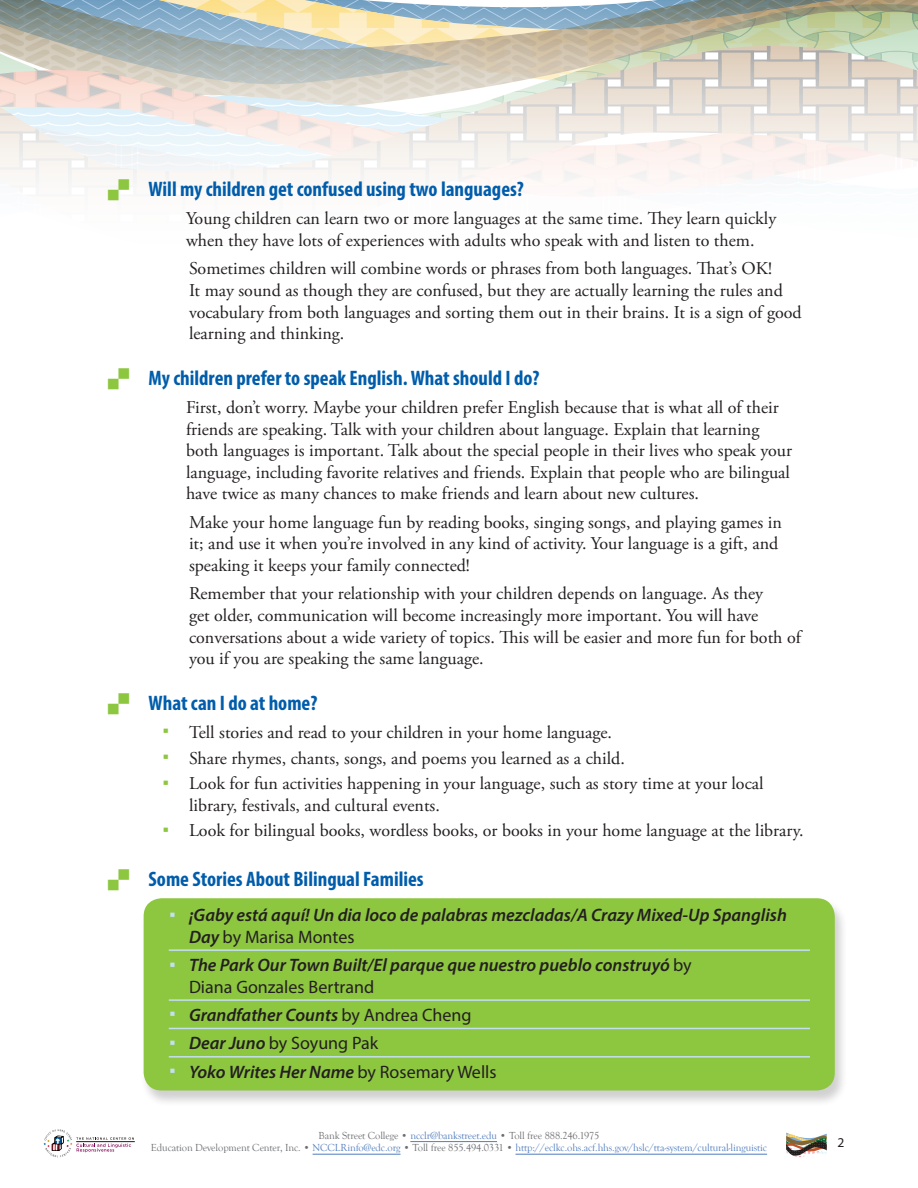
<style>
.page{position:relative;width:918px;height:1188px;background:#fff}
.page>*{position:absolute;margin:0;border:0;box-sizing:border-box;transform-origin:0 0}
.t1{font:700 condensed 21px "Myriad Pro";color:#015dab}
.t2{font:18px/21.6px "Adobe Garamond Pro";color:#231f20}
.t3{font:italic 600 18px/21.6px "Myriad Pro";color:#231f20}
.t4{font:18px "Myriad Pro";color:#231f20}
.t5{font:13.5px "Myriad Pro";color:#231f20}
.t6{font:10.5px/12.6px "Goudy Old Style T";letter-spacing:-.01em;color:#517dbd;text-align:center}
.s1{font-weight:400;font-style:normal}
.s2{font-weight:600;font-style:italic}
.s3{color:#6c6d70}
</style>
<div class="page">
<div style="left:140px;top:898px;width:708px;height:209px;background:#231f20;opacity:.21"></div>
<div style="left:144px;top:898px;width:691px;height:193px;background:#8dc63f;border-radius:18px"></div>
<svg style="left:0;top:0;width:918px;height:4px"></svg>
<svg style="left:0;top:4px;width:918px;height:26px"></svg>
<svg style="left:0;top:30px;width:918px;height:152px"></svg>
<svg style="left:786px;top:1133px;width:41px;height:24px"></svg>
<hr style="left:76px;top:1141px;width:59px;height:1px;background:#231f20">
<svg style="left:44px;top:1129px;width:90px;height:28px"></svg>
<hr style="left:410px;top:1141px;width:87px;height:1px;background:#517dbd">
<hr style="left:313px;top:1154px;width:88px;height:1px;background:#517dbd">
<hr style="left:515px;top:1154px;width:252px;height:1px;background:#517dbd">
<hr style="left:169px;top:949px;width:641px;height:2px;background:#c4dff1">
<hr style="left:169px;top:999px;width:641px;height:2px;background:#c4dff1">
<hr style="left:169px;top:1028px;width:641px;height:1px;background:#c4dff1">
<hr style="left:169px;top:1056px;width:641px;height:2px;background:#c4dff1">
<svg style="left:108px;top:179px;width:21px;height:3px"></svg>
<h3 class="t1" style="left:149px;top:176px;width:377px">Will my children get confused using two languages?</h3>
<p class="t2" style="left:186px;top:209px;width:592px">Young children can learn two or more languages at the same time. They learn quickly when they have lots of experiences with adults who speak with and listen to them.</p>
<p class="t2" style="left:189px;top:259px;width:614px">Sometimes children will combine words or phrases from both languages. That’s OK!<br>It may sound as though they are confused, but they are actually learning the rules and vocabulary from both languages and sorting them out in their brains. It is a sign of good learning and thinking.</p>
<h3 class="t1" style="left:149px;top:365px;width:392px">My children prefer to speak English. What should I do?</h3>
<p class="t2" style="left:186px;top:397px;width:608px">First, don’t worry. Maybe your children prefer English because that is what all of their friends are speaking. Talk with your children about language. Explain that learning both languages is important. Talk about the special people in their lives who speak your language, including favorite relatives and friends. Explain that people who are bilingual have twice as many chances to make friends and learn about new cultures.</p>
<p class="t2" style="left:189px;top:512px;width:594px">Make your home language fun by reading books, singing songs, and playing games in it; and use it when you’re involved in any kind of activity. Your language is a gift, and speaking it keeps your family connected!</p>
<p class="t2" style="left:189px;top:583px;width:613px">Remember that your relationship with your children depends on language. As they<br>get older, communication will become increasingly more important. You will have conversations about a wide variety of topics. This will be easier and more fun for both of you if you are speaking the same language.</p>
<h3 class="t1" style="left:149px;top:689px;width:170px">What can I do at home?</h3>
<p class="t2" style="left:189px;top:722px;width:425px">Tell stories and read to your children in your home language.</p>
<p class="t2" style="left:189px;top:748px;width:437px">Share rhymes, chants, songs, and poems you learned as a child.</p>
<p class="t2" style="left:189px;top:773px;width:576px">Look for fun activities happening in your language, such as story time at your local library, festivals, and cultural events.</p>
<p class="t2" style="left:189px;top:821px;width:616px">Look for bilingual books, wordless books, or books in your home language at the library.</p>
<h3 class="t1" style="left:149px;top:866px;width:277px">Some Stories About Bilingual Families</h3>
<p class="t3" style="left:189px;top:904px;width:599px">¡Gaby está aquí! Un dia loco de palabras mezcladas/A Crazy Mixed-Up Spanglish<br>Day <span class="s1">by Marisa Montes</span></p>
<p class="t3" style="left:189px;top:954px;width:504px">The Park Our Town Built/El parque que nuestro pueblo construyó <span class="s1">by<br>Diana Gonzales Bertrand</span></p>
<p class="t3" style="left:189px;top:1004px;width:284px">Grandfather Counts <span class="s1">by Andrea Cheng</span></p>
<p class="t4" style="left:189px;top:1032px;width:191px"><span class="s2">Dear Juno</span> by Soyung Pak</p>
<p class="t3" style="left:189px;top:1060px;width:309px">Yoko Writes Her Name <span class="s1">by Rosemary Wells</span></p>
<p class="t6" style="left:151px;top:1129px;width:618px"><span class="s3">Bank Street College •</span> ncclr@bankstreet.edu <span class="s3">• Toll free 888.246.1975<br>Education Development Center, Inc. •</span> NCCLRinfo@edc.org <span class="s3">• Toll free 855.494.0331 •</span> http://eclkc.ohs.acf.hhs.gov/hslc/tta-system/cultural-linguistic</p>
<p class="t5" style="left:838px;top:1134px;width:8px">2</p>
</div>
